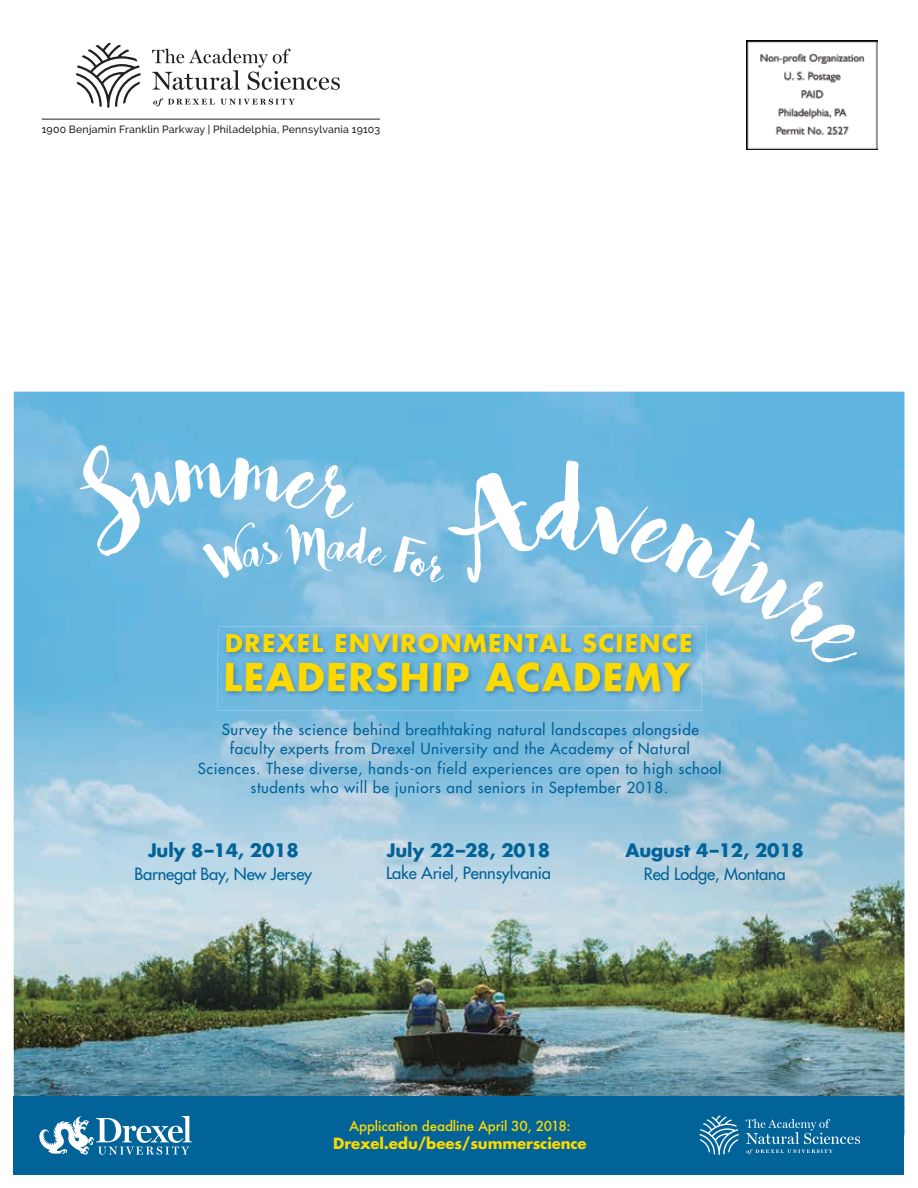
<style>
.page{position:relative;width:918px;height:1188px;background:#fff}
.page>*{position:absolute;margin:0;border:0;box-sizing:border-box;transform-origin:0 0}
.t1{font:700 37.5px "Futura Std";color:#fcd900}
.t2{font:700 24px "Futura Std";color:#fcd900}
.t3{font:700 18px "Futura Std";letter-spacing:-.01em;color:#026399}
.t4{font:500 16.5px "Futura Std";letter-spacing:-.01em;color:#026399}
.t5{font:500 15px/19.5px "Futura Std";color:#026399;text-align:center}
.t6{font:700 15px "Futura Std";letter-spacing:-.01em;color:#fbd900}
.t7{font:500 13.5px "Futura";letter-spacing:-.01em;color:#fbd900}
.t8{font:500 10.5px "Raleway";letter-spacing:.02em;color:#231f20}
</style>
<div class="page">
<img style="left:747px;top:40px;width:131px;height:109px">
<hr style="left:42px;top:119px;width:338px;height:1px;background:#231f20">
<svg style="left:76px;top:43px;width:65px;height:65px"></svg>
<svg style="left:153px;top:98px;width:62px;height:8px"></svg>
<svg style="left:221px;top:99px;width:74px;height:6px"></svg>
<svg style="left:152px;top:49px;width:188px;height:41px"></svg>
<img style="left:14px;top:392px;width:890px;height:704px">
<div style="left:14px;top:1096px;width:890px;height:78px;background:#026399"></div>
<svg style="left:39px;top:1116px;width:153px;height:39px"></svg>
<svg style="left:700px;top:1116px;width:39px;height:39px"></svg>
<svg style="left:746px;top:1119px;width:114px;height:35px"></svg>
<img style="left:217px;top:676px;width:485px;height:35px">
<svg style="left:62px;top:437px;width:806px;height:239px;background:#74b9dd"></svg>
<p class="t8" style="left:42px;top:123px;width:340px">1900 Benjamin Franklin Parkway | Philadelphia, Pennsylvania 19103</p>
<h2 class="t2" style="left:225px;top:623px;width:469px;rotate:1deg">DREXEL ENVIRONMENTAL SCIENCE</h2>
<h1 class="t1" style="left:224px;top:649px;width:467px;rotate:1deg">LEADERSHIP ACADEMY</h1>
<p class="t5" style="left:199px;top:715px;width:525px;rotate:1deg">Survey the science behind breathtaking natural landscapes alongside faculty experts from Drexel University and the Academy of Natural Sciences. These diverse, hands-on field experiences are open to high school students w ho w ill be juniors and seniors in September 2018.</p>
<p class="t3" style="left:148px;top:838px;width:152px">July 8–14, 2018</p>
<p class="t4" style="left:134px;top:863px;width:179px">Barnegat Bay, New Jersey</p>
<p class="t3" style="left:387px;top:838px;width:165px">July 22–28, 2018</p>
<p class="t4" style="left:386px;top:863px;width:166px">Lake Ariel, Pennsylvania</p>
<p class="t3" style="left:626px;top:838px;width:180px">August 4–12, 2018</p>
<p class="t4" style="left:644px;top:863px;width:143px">Red Lodge, Montana</p>
<p class="t7" style="left:349px;top:1117px;width:223px">Application deadline April 30, 2018:</p>
<p class="t6" style="left:333px;top:1134px;width:255px">Drexel.edu/bees/summerscience</p>
</div>
